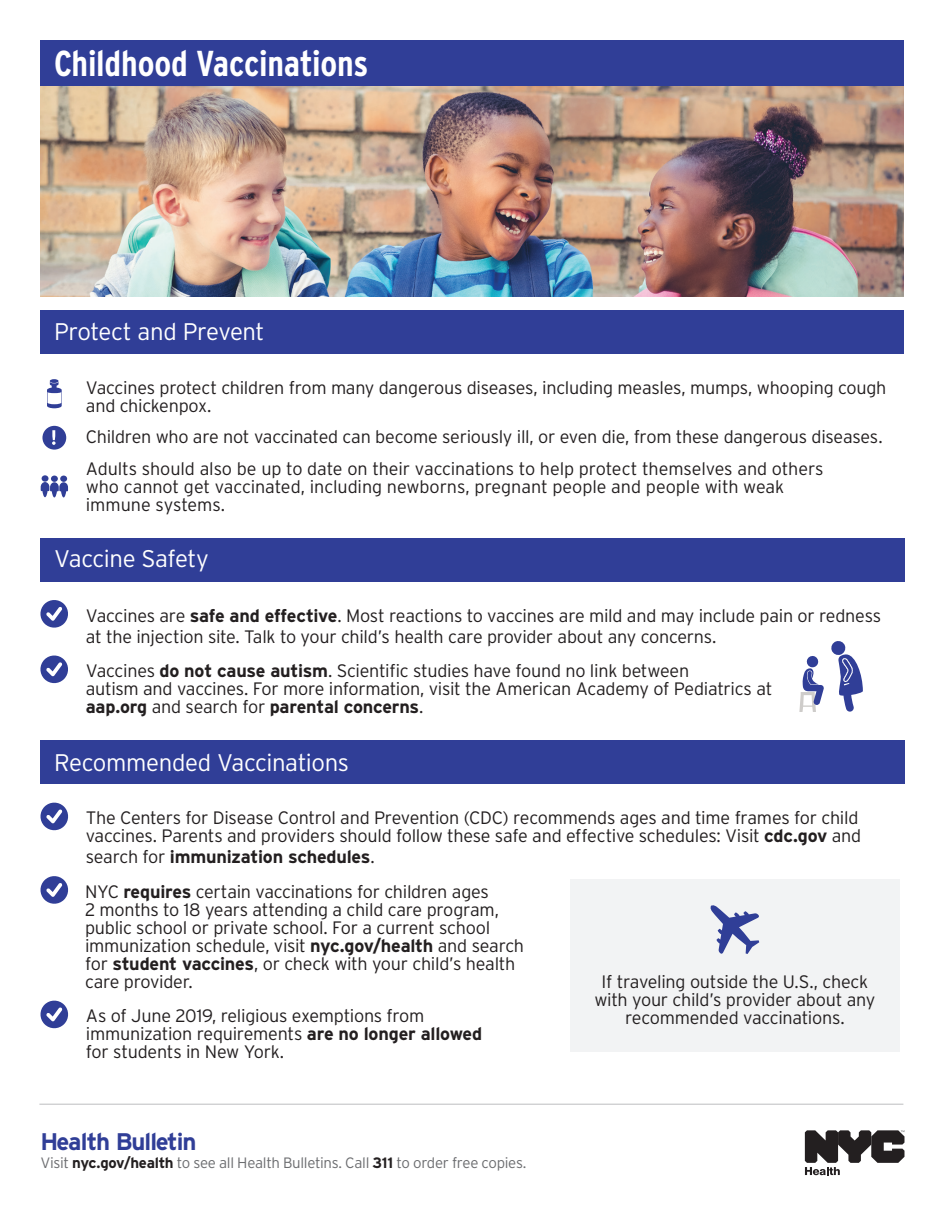
<style>
.page{position:relative;width:945px;height:1215px;background:#fff}
.page>*{position:absolute;margin:0;border:0;box-sizing:border-box;transform-origin:0 0}
.t1{font:700 condensed 36px "Interstate";letter-spacing:-.005em;color:#fff}
.t2{font:300 24px "Interstate";letter-spacing:-.02em;color:#fff}
.t3{font:700 24px "Interstate";letter-spacing:-.05em;color:#303e97}
.t4{font:300 18px/18px "Interstate";letter-spacing:-.015em;color:#231f20}
.t5{font:300 15px "Interstate";letter-spacing:-.02em;color:#6c6d70}
.s1{font-weight:700}
.s2{font-weight:700;color:#231f20}
</style>
<div class="page">
<div style="left:40px;top:40px;width:864px;height:47px;background:#303e97"></div>
<svg style="left:805px;top:1130px;width:99px;height:45px"></svg>
<div style="left:40px;top:310px;width:864px;height:44px;background:#303e97"></div>
<img style="left:40px;top:87px;width:863px;height:210px">
<div style="left:42px;top:475px;width:7px;height:7px;background:#303e97;border-radius:50%"></div>
<div style="left:51px;top:476px;width:7px;height:6px;background:#303e97;border-radius:50%"></div>
<div style="left:60px;top:476px;width:7px;height:6px;background:#303e97;border-radius:50%"></div>
<svg style="left:41px;top:482px;width:27px;height:15px"></svg>
<div style="left:42px;top:426px;width:24px;height:24px;background:#303e97;border-radius:50%"></div>
<svg style="left:52px;top:430px;width:4px;height:15px"></svg>
<svg style="left:47px;top:379px;width:15px;height:29px"></svg>
<div style="left:40px;top:538px;width:865px;height:43px;background:#303e97"></div>
<div style="left:40px;top:741px;width:865px;height:43px;background:#303e97"></div>
<svg style="left:40px;top:600px;width:28px;height:28px"></svg>
<svg style="left:40px;top:655px;width:28px;height:29px"></svg>
<div style="left:570px;top:879px;width:329px;height:172px;background:#f2f3f4"></div>
<svg style="left:710px;top:905px;width:50px;height:49px"></svg>
<svg style="left:40px;top:802px;width:29px;height:29px"></svg>
<svg style="left:40px;top:876px;width:29px;height:28px"></svg>
<svg style="left:40px;top:1000px;width:29px;height:29px"></svg>
<hr style="left:39px;top:1104px;width:864px;height:1px;background:#bcbdc0">
<svg style="left:799px;top:656px;width:25px;height:56px"></svg>
<svg style="left:831px;top:641px;width:32px;height:71px"></svg>
<h1 class="t1" style="left:54px;top:43px;width:316px">Childhood Vaccinations</h1>
<h2 class="t2" style="left:54px;top:318px;width:212px">Protect and Prevent</h2>
<p class="t4" style="left:86px;top:378px;width:802px">Vaccines protect children from many dangerous diseases, including measles, mumps, whooping cough and chickenpox.</p>
<p class="t4" style="left:86px;top:421px;width:798px;line-height:31.5px">Children who are not vaccinated can become seriously ill, or even die, from these dangerous diseases.<br>Adults should also be up to date on their vaccinations to help protect themselves and others</p>
<p class="t4" style="left:86px;top:477px;width:700px">who cannot get vaccinated, including newborns, pregnant people and people with weak immune systems.</p>
<h2 class="t2" style="left:54px;top:546px;width:156px">Vaccine Safety</h2>
<p class="t4" style="left:86px;top:605px;width:797px;line-height:21px">Vaccines are <span class="s1">safe and effective</span>. Most reactions to vaccines are mild and may include pain or redness at the injection site. Talk to your child’s health care provider about any concerns.</p>
<p class="t4" style="left:86px;top:662px;width:688px">Vaccines <span class="s1">do not cause autism</span>. Scientific studies have found no link between<br>autism and vaccines. For more information, visit the American Academy of Pediatrics at <span class="s1">aap.org</span> and search for <span class="s1">parental concerns</span>.</p>
<h2 class="t2" style="left:54px;top:749px;width:296px">Recommended Vaccinations</h2>
<p class="t4" style="left:86px;top:809px;width:777px">The Centers for Disease Control and Prevention (CDC) recommends ages and time frames for child vaccines. Parents and providers should follow these safe and effective schedules: Visit <span class="s1">cdc.gov</span> and</p>
<p class="t4" style="left:85px;top:839px;width:406px;line-height:34.5px">search for <span class="s1">immunization schedules</span>.<br>NYC <span class="s1">requires</span> certain vaccinations for children ages</p>
<p class="t4" style="left:85px;top:900px;width:441px">2 months to 18 years attending a child care program, public school or private school. For a current school immunization schedule, visit <span class="s1">nyc.gov/health</span> and search for <span class="s1">student vaccines</span>, or check with your child’s health care provider.</p>
<p class="t4" style="left:86px;top:1007px;width:398px">As of June 2019, religious exemptions from immunization requirements <span class="s1">are no longer allowed </span>for students in New York.</p>
<p class="t4" style="left:595px;top:973px;width:282px;text-align:center">If traveling outside the U.S., check with your child’s provider about any recommended vaccinations.</p>
<h2 class="t3" style="left:40px;top:1127px;width:158px">Health Bulletin</h2>
<p class="t5" style="left:40px;top:1154px;width:488px">Visit <span class="s2">nyc.gov/health</span> to see all Health Bulletins. Call <span class="s2">311</span> to order free copies.</p>
</div>
